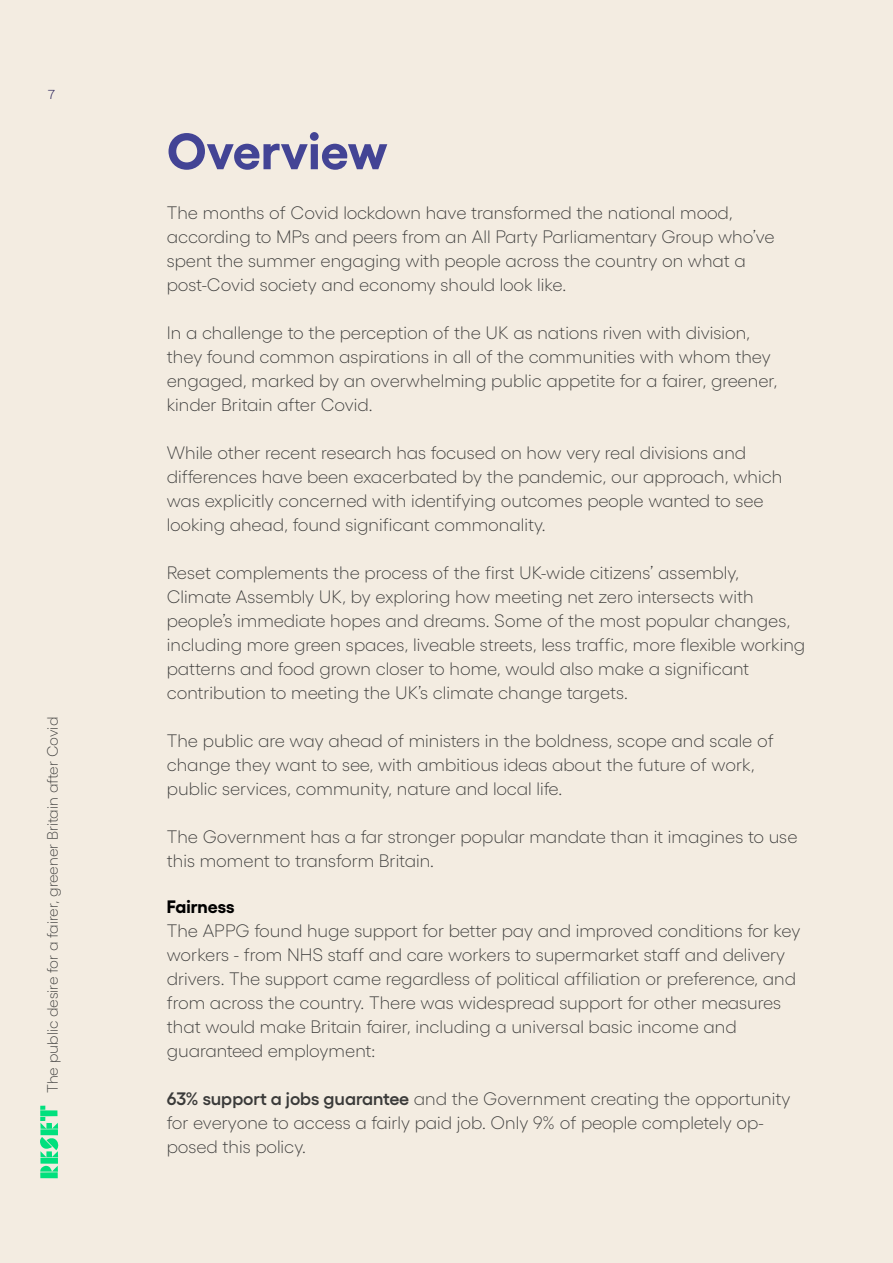
<style>
.page{position:relative;width:893px;height:1263px;background:#f3ece1}
.page>*{position:absolute;margin:0;border:0;box-sizing:border-box;transform-origin:0 0}
.t1{font:700 51px "Gellix";color:#434495}
.t2{font:300 18px/24px "Gellix";color:#3a3a39}
.t3{font:700 18px "Gellix";color:#000}
.t4{font:300 15px "Gellix TRIAL";color:#3a3a39}
.t5{font:300 13.5px "Work Sans";color:#1e1752}
.s1{font-weight:600}
</style>
<div class="page">
<div style="left:40px;top:1110px;width:18px;height:6px;background:#00e07d"></div>
<div style="left:40px;top:1172px;width:18px;height:6px;background:#00e07d"></div>
<svg style="left:40px;top:1106px;width:5px;height:4px"></svg>
<svg style="left:40px;top:1117px;width:19px;height:55px"></svg>
<p class="t5" style="left:48px;top:86px;width:9px">7</p>
<p class="t4" style="left:47px;top:1093px;width:378px;rotate:-90deg">The public desire for a fairer, greener Britain after Covid</p>
<p class="t1" style="left:167px;top:110px;width:222px">Overview</p>
<p class="t2" style="left:167px;top:199px;width:568px">The months of Covid lockdown have transformed the national mood,</p>
<p class="t2" style="left:167px;top:223px;width:609px">according to MPs and peers from an All Party Parliamentary Group who’ve spent the summer engaging with people across the country on what a post-Covid society and economy should look like.</p>
<p class="t2" style="left:167px;top:319px;width:612px">In a challenge to the perception of the UK as nations riven with division, they found common aspirations in all of the communities with whom they engaged, marked by an overwhelming public appetite for a fairer, greener, kinder Britain after Covid.</p>
<p class="t2" style="left:167px;top:439px;width:581px">While other recent research has focused on how very real divisions and</p>
<p class="t2" style="left:167px;top:463px;width:617px">differences have been exacerbated by the pandemic, our approach, which was explicitly concerned with identifying outcomes people wanted to see</p>
<p class="t2" style="left:167px;top:511px;width:380px">looking ahead, found significant commonality.</p>
<p class="t2" style="left:167px;top:559px;width:574px">Reset complements the process of the first UK-wide citizens’ assembly,</p>
<p class="t2" style="left:167px;top:583px;width:640px">Climate Assembly UK, by exploring how meeting net zero intersects with people’s immediate hopes and dreams. Some of the most popular changes, including more green spaces, liveable streets, less traffic, more flexible working patterns and food grown closer to home, would also make a significant</p>
<p class="t2" style="left:167px;top:679px;width:463px">contribution to meeting the UK’s climate change targets.</p>
<p class="t2" style="left:167px;top:727px;width:608px">The public are way ahead of ministers in the boldness, scope and scale of change they want to see, with ambitious ideas about the future of work,</p>
<p class="t2" style="left:167px;top:775px;width:397px">public services, community, nature and local life.</p>
<p class="t2" style="left:167px;top:823px;width:632px">The Government has a far stronger popular mandate than it imagines to use this moment to transform Britain.</p>
<p class="t3" style="left:167px;top:892px;width:70px">Fairness</p>
<p class="t2" style="left:167px;top:917px;width:635px">The APPG found huge support for better pay and improved conditions for key workers - from NHS staff and care workers to supermarket staff and delivery drivers. The support came regardless of political affiliation or preference, and from across the country. There was widespread support for other measures that would make Britain fairer, including a universal basic income and</p>
<p class="t2" style="left:167px;top:1037px;width:210px">guaranteed employment:</p>
<p class="t2" style="left:167px;top:1085px;width:625px"><span class="s1">63% support a jobs guarantee</span> and the Government creating the opportunity for everyone to access a fairly paid job. Only 9% of people completely op&shy;posed this policy.</p>
</div>
